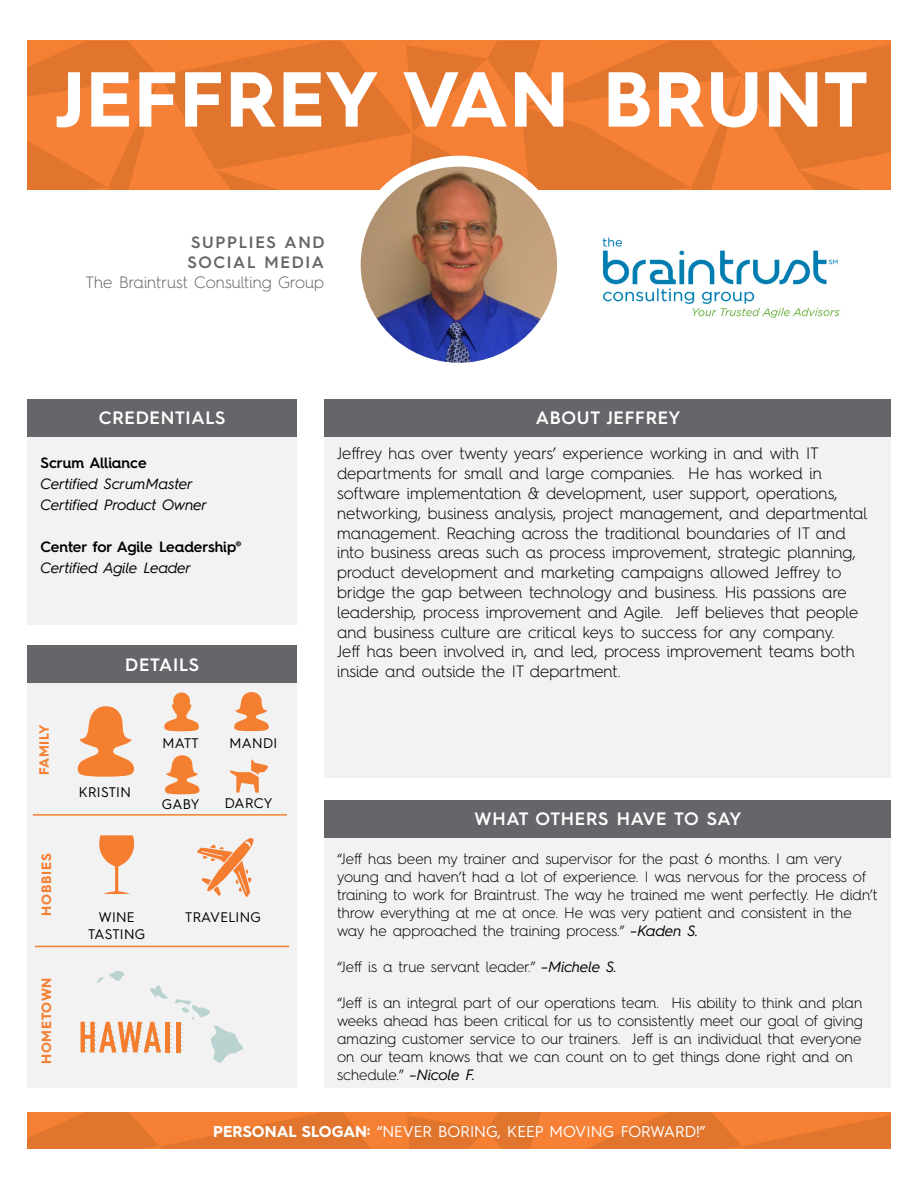
<style>
.page{position:relative;width:918px;height:1188px;background:#fff}
.page>*{position:absolute;margin:0;border:0;box-sizing:border-box;transform-origin:0 0}
.t1{font:700 78px "Hurme Geometric Sans 4";letter-spacing:.02em;color:#fff}
.t2{font:600 18px "Hurme Geometric Sans 4";letter-spacing:.04em;color:#fff}
.t3{font:300 16.5px/19.8px "Hurme Geometric Sans 4";color:#000}
.t4{font:300 16.5px "Hurme Geometric Sans 4";color:#65656a}
.t5{font:600 16.5px/19.8px "Hurme Geometric Sans 4";letter-spacing:.1em;color:#65656a}
.t6{font:15.75px "Hurme Geometric Sans 4";color:#fff}
.t7{font:300 15px/18px "Hurme Geometric Sans 4";color:#000}
.t8{font:italic 15px/21px "Hurme Geometric Sans 4";color:#000}
.t9{font:600 15px "Hurme Geometric Sans 4";letter-spacing:-.005em;color:#000}
.t10{font:13.95px/16.8px "Hurme Geometric Sans 4";letter-spacing:.025em;color:#000;text-align:center}
.t11{font:700 13.5px "Hurme Geometric Sans 4";letter-spacing:.05em;color:#f57f30}
.s1{font-weight:400;font-style:italic}
.s2{font-weight:700}
</style>
<div class="page">
<div style="left:27px;top:683px;width:270px;height:405px;background:#f2f2f3"></div>
<div style="left:324px;top:437px;width:567px;height:341px;background:#f2f2f3"></div>
<svg style="left:27px;top:1112px;width:864px;height:37px;background:#e97930"></svg>
<svg style="left:27px;top:41px;width:864px;height:149px;background:#ea7a31"></svg>
<div style="left:27px;top:437px;width:269px;height:187px;background:#f2f2f3"></div>
<div style="left:27px;top:400px;width:270px;height:37px;background:#65656a"></div>
<div style="left:324px;top:838px;width:567px;height:250px;background:#f2f2f3"></div>
<div style="left:324px;top:400px;width:567px;height:37px;background:#65656a"></div>
<div style="left:324px;top:801px;width:566px;height:37px;background:#65656a"></div>
<div style="left:27px;top:646px;width:270px;height:37px;background:#65656a"></div>
<hr style="left:35px;top:946px;width:254px;height:1px;background:#f57f30">
<img style="left:602px;top:237px;width:238px;height:81px">
<hr style="left:33px;top:814px;width:254px;height:2px;background:#f57f30">
<svg style="left:77px;top:706px;width:58px;height:71px"></svg>
<div style="left:350px;top:156px;width:218px;height:218px;background:#fff;border-radius:50%"></div>
<img style="left:361px;top:167px;width:196px;height:196px;border-radius:98px">
<svg style="left:164px;top:693px;width:35px;height:38px"></svg>
<svg style="left:230px;top:759px;width:38px;height:34px"></svg>
<svg style="left:164px;top:755px;width:36px;height:39px"></svg>
<svg style="left:234px;top:692px;width:35px;height:39px"></svg>
<svg style="left:99px;top:835px;width:36px;height:59px"></svg>
<svg style="left:197px;top:838px;width:57px;height:60px"></svg>
<svg style="left:81px;top:971px;width:162px;height:92px"></svg>
<div style="left:165px;top:1022px;width:5px;height:30px;background:#f47d30"></div>
<div style="left:176px;top:1022px;width:5px;height:30px;background:#f47d30"></div>
<h1 class="t1" style="left:56px;top:45px;width:813px">JEFFREY VAN BRUNT</h1>
<p class="t5" style="left:187px;top:232px;width:139px">SUPPLIES AND<br>SOCIAL MEDIA</p>
<p class="t4" style="left:85px;top:271px;width:240px">The Braintrust Consulting Group</p>
<p class="t2" style="left:99px;top:405px;width:128px">CREDENTIALS</p>
<p class="t9" style="left:40px;top:453px;width:108px">Scrum Alliance</p>
<p class="t8" style="left:40px;top:473px;width:168px">Certified ScrumMaster<br>Certified Product Owner</p>
<p class="t9" style="left:40px;top:537px;width:203px">Center for Agile Leadership®</p>
<p class="t8" style="left:40px;top:557px;width:152px">Certified Agile Leader</p>
<p class="t11" style="left:35px;top:775px;width:52px;rotate:-90deg">FAMILY</p>
<p class="t11" style="left:37px;top:916px;width:64px;rotate:-90deg">HOBBIES</p>
<p class="t11" style="left:37px;top:1064px;width:88px;rotate:-90deg">HOMETOWN</p>
<p class="t2" style="left:125px;top:652px;width:75px">DETAILS</p>
<p class="t10" style="left:79px;top:784px;width:53px">KRISTIN</p>
<p class="t10" style="left:163px;top:734px;width:38px">MATT</p>
<p class="t10" style="left:162px;top:796px;width:39px">GABY</p>
<p class="t10" style="left:230px;top:734px;width:49px">MANDI</p>
<p class="t10" style="left:225px;top:794px;width:49px">DARCY</p>
<p class="t10" style="left:88px;top:909px;width:59px">WINE<br>TASTING</p>
<p class="t10" style="left:185px;top:908px;width:77px">TRAVELING</p>
<p class="t2" style="left:536px;top:405px;width:146px">ABOUT JEFFREY</p>
<p class="t3" style="left:337px;top:443px;width:532px">Jeffrey has over twenty years’ experience working in and with IT departments for small and large companies. He has worked in software implementation &amp; development, user support, operations, networking, business analysis, project management, and departmental management. Reaching across the traditional boundaries of IT and into business areas such as process improvement, strategic planning, product development and marketing campaigns allowed Jeffrey to bridge the gap between technology and business. His passions are leadership, process improvement and Agile. Jeff believes that people and business culture are critical keys to success for any company.<br>Jeff has been involved in, and led, process improvement teams both inside and outside the IT department.</p>
<p class="t2" style="left:475px;top:806px;width:268px">WHAT OTHERS HAVE TO SAY</p>
<p class="t7" style="left:337px;top:849px;width:542px">“Jeff has been my trainer and supervisor for the past 6 months. I am very young and haven’t had a lot of experience. I was nervous for the process of training to work for Braintrust. The way he trained me went perfectly. He didn’t throw everything at me at once. He was very patient and consistent in the way he approached the training process.” <span class="s1">–Kaden S.</span></p>
<p class="t7" style="left:337px;top:957px;width:281px">“Jeff is a true servant leader.” <span class="s1">–Michele S.</span></p>
<p class="t7" style="left:337px;top:993px;width:527px">“Jeff is an integral part of our operations team. His ability to think and plan weeks ahead has been critical for us to consistently meet our goal of giving amazing customer service to our trainers. Jeff is an individual that everyone on our team knows that we can count on to get things done right and on schedule.” <span class="s1">–Nicole F.</span></p>
<p class="t6" style="left:213px;top:1120px;width:494px"><span class="s2">PERSONAL SLOGAN:</span> “NEVER BORING, KEEP MOVING FORWARD!”</p>
</div>
